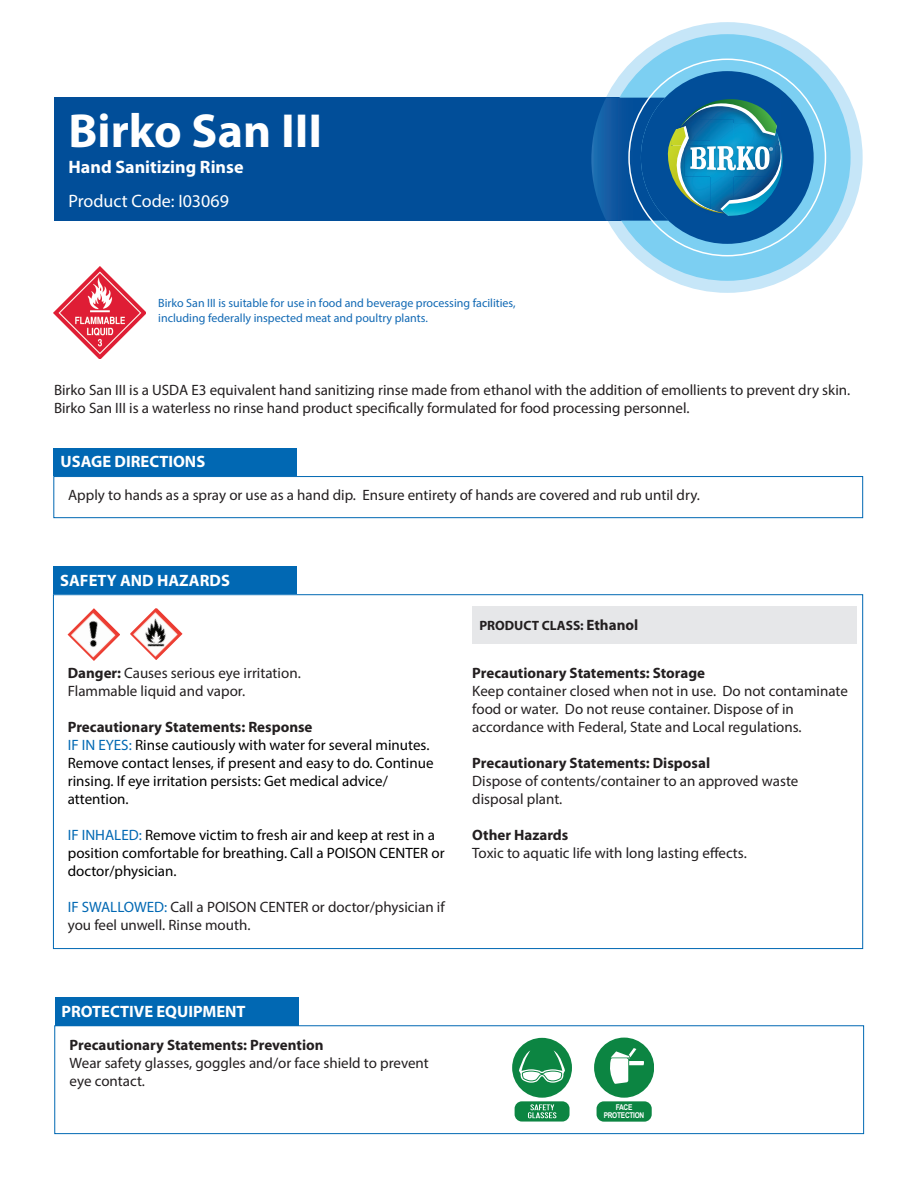
<style>
.page{position:relative;width:918px;height:1188px;background:#fff}
.page>*{position:absolute;margin:0;border:0;box-sizing:border-box;transform-origin:0 0}
.t1{font:700 48px "Myriad Pro";color:#fff}
.t2{font:700 18px "Myriad Pro";color:#fff}
.t3{font:18px "Myriad Pro";color:#fff}
.t4{font:700 16.5px "Myriad Pro";color:#fff}
.t5{font:15px/18px "Myriad Pro";color:#231f20}
.t6{font:15px/18px "Myriad Pro";color:#000}
.t7{font:700 15px "Myriad Pro";color:#231f20}
.t8{font:700 13.5px "Myriad Pro";color:#231f20}
.t9{font:12px/14.4px "Myriad Pro";color:#1169b4}
.t10{font:700 7.95px/7.8px "Arial Narrow";letter-spacing:-.03em;color:#fff;text-align:center}
.s1{font-weight:700}
.s2{font-weight:700;color:#231f20}
.s3{color:#0168b3}
.s4{font-size:15px}
</style>
<div class="page">
<div style="left:54px;top:1025px;width:810px;height:109px;border:1px solid #0168b3"></div>
<div style="left:592px;top:22px;width:271px;height:271px;background:#c6e6f8;border-radius:50%"></div>
<div style="left:55px;top:98px;width:630px;height:123px;background:#014e99"></div>
<div style="left:604px;top:34px;width:247px;height:247px;background:#7ccff2;border-radius:50%"></div>
<svg style="left:591px;top:59px;width:235px;height:197px"></svg>
<div style="left:53px;top:476px;width:810px;height:42px;border:1px solid #0168b3"></div>
<div style="left:54px;top:448px;width:243px;height:27px;background:#0168b3"></div>
<div style="left:55px;top:997px;width:243px;height:28px;background:#0168b3"></div>
<div style="left:512px;top:1038px;width:60px;height:60px;background:#0c8542;border-radius:50%"></div>
<div style="left:515px;top:1101px;width:55px;height:21px;background:#0c8542;border-radius:7px"></div>
<svg style="left:528px;top:1104px;width:28px;height:14px"></svg>
<svg style="left:519px;top:1050px;width:46px;height:33px"></svg>
<div style="left:594px;top:1038px;width:60px;height:60px;background:#0c8542;border-radius:50%"></div>
<div style="left:597px;top:1101px;width:55px;height:21px;background:#0c8542;border-radius:7px"></div>
<svg style="left:610px;top:1048px;width:34px;height:36px"></svg>
<img style="left:53px;top:266px;width:93px;height:93px">
<div style="left:472px;top:606px;width:385px;height:38px;background:#e6e7e9"></div>
<div style="left:53px;top:566px;width:244px;height:27px;background:#0168b3"></div>
<img style="left:130px;top:608px;width:52px;height:52px">
<img style="left:68px;top:608px;width:52px;height:53px">
<h1 class="t1" style="left:69px;top:100px;width:255px">Birko San III</h1>
<p class="t2" style="left:69px;top:155px;width:176px">Hand Sanitizing Rinse</p>
<p class="t3" style="left:69px;top:190px;width:162px">Product Code: I03069</p>
<p class="t9" style="left:158px;top:296px;width:359px">Birko San III is suitable for use in food and beverage processing facilities, including federally inspected meat and poultry plants.</p>
<p class="t5" style="left:54px;top:380px;width:798px">Birko San III is a USDA E3 equivalent hand sanitizing rinse made from ethanol with the addition of emollients to prevent dry skin.<br>Birko San III is a waterless no rinse hand product specifically formulated for food processing personnel.</p>
<p class="t4" style="left:61px;top:451px;width:146px">USAGE DIRECTIONS</p>
<p class="t5" style="left:68px;top:486px;width:633px">Apply to hands as a spray or use as a hand dip. Ensure entirety of hands are covered and rub until dry.</p>
<p class="t4" style="left:60px;top:569px;width:171px">SAFETY AND HAZARDS</p>
<p class="t5" style="left:68px;top:664px;width:234px"><span class="s1">Danger:</span> Causes serious eye irritation.<br>Flammable liquid and vapor.</p>
<p class="t6" style="left:68px;top:718px;width:367px"><span class="s2">Precautionary Statements: Response<br></span><span class="s3">IF IN EYES:</span> Rinse cautiously with water for several minutes.<br>Remove contact lenses, if present and easy to do. Continue rinsing. If eye irritation persists: Get medical advice/ attention.</p>
<p class="t6" style="left:68px;top:826px;width:378px"><span class="s3">IF INHALED:</span> Remove victim to fresh air and keep at rest in a position comfortable for breathing. Call a POISON CENTER or doctor/physician.</p>
<p class="t5" style="left:68px;top:898px;width:378px"><span class="s3">IF SWALLOWED:</span> Call a POISON CENTER or doctor/physician if you feel unwell. Rinse mouth.</p>
<p class="t8" style="left:479px;top:617px;width:160px">PRODUCT CLASS: <span class="s4">Ethanol</span></p>
<p class="t7" style="left:472px;top:663px;width:234px">Precautionary Statements: Storage</p>
<p class="t5" style="left:472px;top:682px;width:377px">Keep container closed when not in use. Do not contaminate food or water. Do not reuse container. Dispose of in accordance with Federal, State and Local regulations.</p>
<p class="t7" style="left:472px;top:753px;width:239px">Precautionary Statements: Disposal</p>
<p class="t5" style="left:472px;top:772px;width:328px">Dispose of contents/container to an approved waste disposal plant.</p>
<p class="t7" style="left:472px;top:825px;width:98px">Other Hazards</p>
<p class="t5" style="left:472px;top:844px;width:276px">Toxic to aquatic life with long lasting effects.</p>
<p class="t4" style="left:62px;top:1000px;width:186px">PROTECTIVE EQUIPMENT</p>
<p class="t7" style="left:70px;top:1035px;width:255px">Precautionary Statements: Prevention</p>
<p class="t5" style="left:70px;top:1053px;width:361px">Wear safety glasses, goggles and/or face shield to prevent eye contact.</p>
<p class="t10" style="left:604px;top:1103px;width:42px">FACE<br>PROTECTION</p>
</div>
